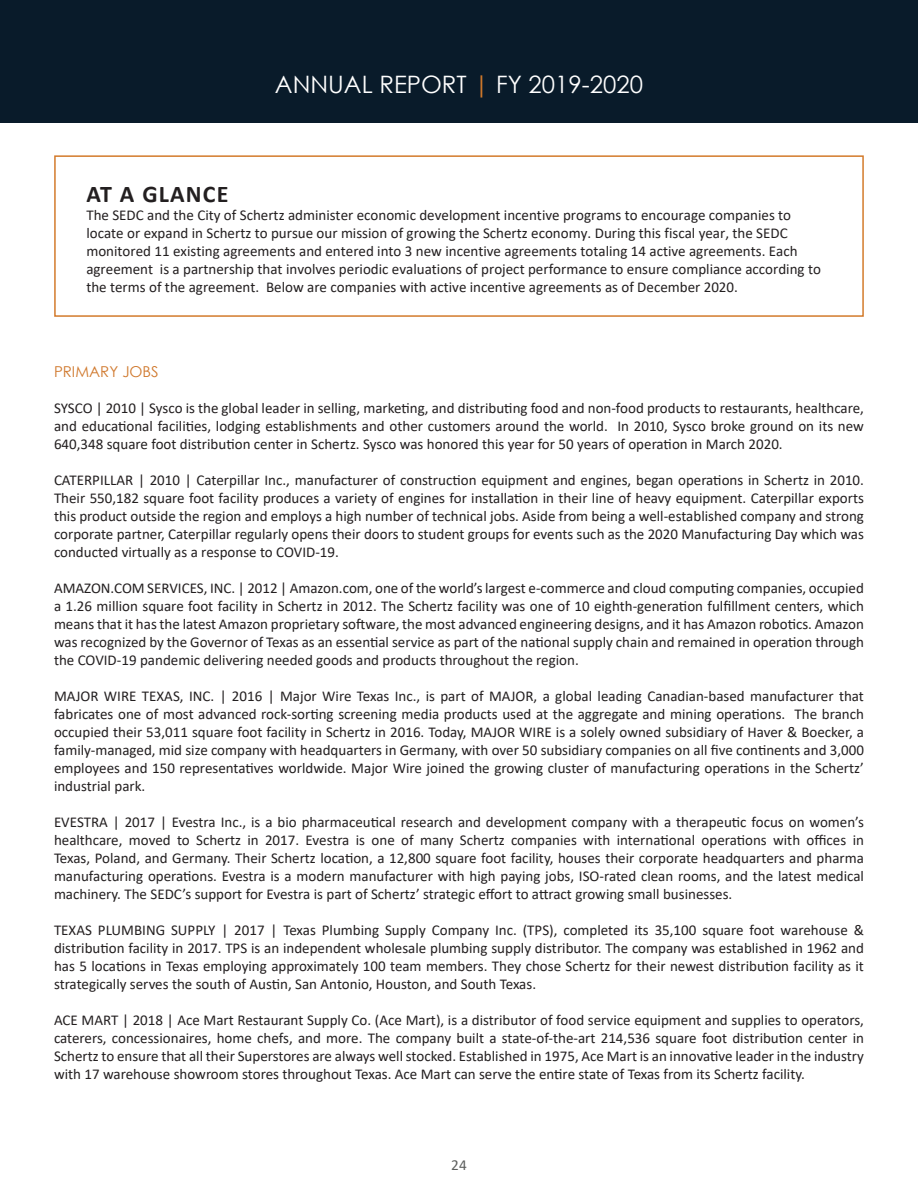
<style>
.page{position:relative;width:918px;height:1188px;background:#fff}
.page>*{position:absolute;margin:0;border:0;box-sizing:border-box;transform-origin:0 0}
.t1{font:24px "Century Gothic";color:#fff}
.t2{font:700 24px "Calibri";letter-spacing:.05em;color:#231f20}
.t3{font:15.3px "Calibri";color:#5d5f5e}
.t4{font:15px/18px "Calibri";color:#231f20;text-align:justify}
.t5{font:15px "Century Gothic";color:#d0792e}
.s1{color:#d37a2b}
</style>
<div class="page">
<div style="left:0;top:0;width:918px;height:122px;background:#091b2a"></div>
<div style="left:54px;top:155px;width:810px;height:162px;border:2px solid #d37a2b"></div>
<h1 class="t1" style="left:275px;top:68px;width:369px">ANNUAL REPORT <span class="s1">|</span> FY 2019-2020</h1>
<p class="t2" style="left:86px;top:177px;width:144px">AT A GLANCE</p>
<p class="t4" style="left:86px;top:205px;width:736px;text-align:left">The SEDC and the City of Schertz administer economic development incentive programs to encourage companies to locate or expand in Schertz to pursue our mission of growing the Schertz economy. During this fiscal year, the SEDC monitored 11 existing agreements and entered into 3 new incentive agreements totaling 14 active agreements. Each agreement is a partnership that involves periodic evaluations of project performance to ensure compliance according to the terms of the agreement. Below are companies with active incentive agreements as of December 2020.</p>
<p class="t5" style="left:54px;top:361px;width:106px">PRIMARY JOBS</p>
<p class="t4" style="left:54px;top:398px;width:812px">SYSCO | 2010 | Sysco is the global leader in selling, marketing, and distributing food and non-food products to restaurants, healthcare, and educational facilities, lodging establishments and other customers around the world. In 2010, Sysco broke ground on its new 640,348 square foot distribution center in Schertz. Sysco was honored this year for 50 years of operation in March 2020.</p>
<p class="t4" style="left:54px;top:470px;width:812px">CATERPILLAR | 2010 | Caterpillar Inc., manufacturer of construction equipment and engines, began operations in Schertz in 2010.<br>Their 550,182 square foot facility produces a variety of engines for installation in their line of heavy equipment. Caterpillar exports this product outside the region and employs a high number of technical jobs. Aside from being a well-established company and strong corporate partner, Caterpillar regularly opens their doors to student groups for events such as the 2020 Manufacturing Day which was conducted virtually as a response to COVID-19.</p>
<p class="t4" style="left:54px;top:578px;width:811px">AMAZON.COM SERVICES, INC. | 2012 | Amazon.com, one of the world’s largest e-commerce and cloud computing companies, occupied a 1.26 million square foot facility in Schertz in 2012. The Schertz facility was one of 10 eighth-generation fulfillment centers, which means that it has the latest Amazon proprietary software, the most advanced engineering designs, and it has Amazon robotics. Amazon was recognized by the Governor of Texas as an essential service as part of the national supply chain and remained in operation through the COVID-19 pandemic delivering needed goods and products throughout the region.</p>
<p class="t4" style="left:54px;top:686px;width:812px">MAJOR WIRE TEXAS, INC. | 2016 | Major Wire Texas Inc., is part of MAJOR, a global leading Canadian-based manufacturer that fabricates one of most advanced rock-sorting screening media products used at the aggregate and mining operations. The branch occupied their 53,011 square foot facility in Schertz in 2016. Today, MAJOR WIRE is a solely owned subsidiary of Haver &amp; Boecker, a family-managed, mid size company with headquarters in Germany, with over 50 subsidiary companies on all five continents and 3,000 employees and 150 representatives worldwide. Major Wire joined the growing cluster of manufacturing operations in the Schertz’ industrial park.</p>
<p class="t4" style="left:54px;top:812px;width:811px">EVESTRA | 2017 | Evestra Inc., is a bio pharmaceutical research and development company with a therapeutic focus on women’s healthcare, moved to Schertz in 2017. Evestra is one of many Schertz companies with international operations with offices in Texas, Poland, and Germany. Their Schertz location, a 12,800 square foot facility, houses their corporate headquarters and pharma manufacturing operations. Evestra is a modern manufacturer with high paying jobs, ISO-rated clean rooms, and the latest medical machinery. The SEDC’s support for Evestra is part of Schertz’ strategic effort to attract growing small businesses.</p>
<p class="t4" style="left:54px;top:920px;width:812px">TEXAS PLUMBING SUPPLY | 2017 | Texas Plumbing Supply Company Inc. (TPS), completed its 35,100 square foot warehouse &amp; distribution facility in 2017. TPS is an independent wholesale plumbing supply distributor. The company was established in 1962 and has 5 locations in Texas employing approximately 100 team members. They chose Schertz for their newest distribution facility as it strategically serves the south of Austin, San Antonio, Houston, and South Texas.</p>
<p class="t4" style="left:54px;top:1010px;width:812px">ACE MART | 2018 | Ace Mart Restaurant Supply Co. (Ace Mart), is a distributor of food service equipment and supplies to operators, caterers, concessionaires, home chefs, and more. The company built a state-of-the-art 214,536 square foot distribution center in Schertz to ensure that all their Superstores are always well stocked. Established in 1975, Ace Mart is an innovative leader in the industry with 17 warehouse showroom stores throughout Texas. Ace Mart can serve the entire state of Texas from its Schertz facility.</p>
<p class="t3" style="left:451px;top:1155px;width:17px">24</p>
</div>
